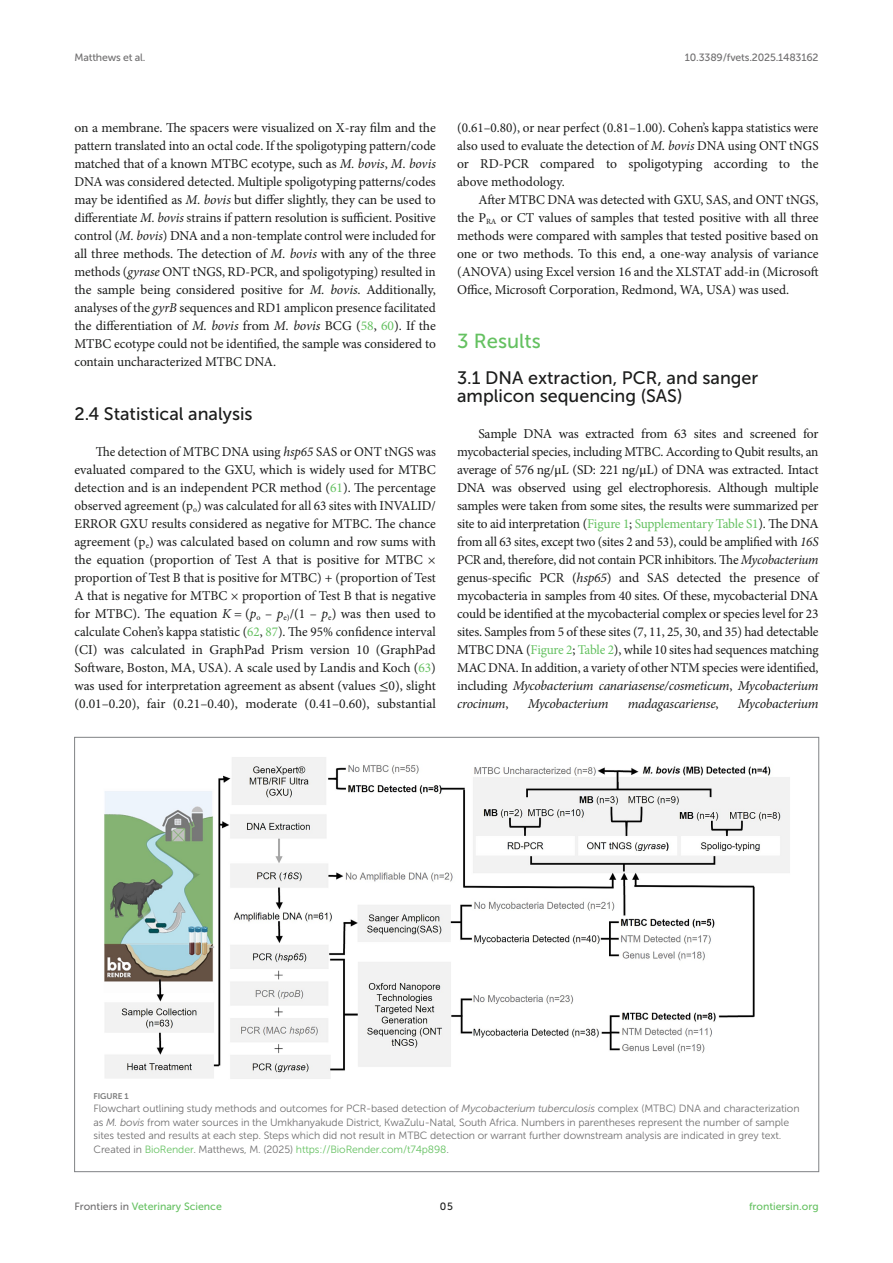
<style>
.page{position:relative;width:893px;height:1263px;background:#fff}
.page>*{position:absolute;margin:0;border:0;box-sizing:border-box;transform-origin:0 0}
.HEAD_1{font:20.25px "Museo Sans 500";color:#65c161}
.HEAD_2_after_HEAD_1{font:18px/18px "Museo Sans 500";color:#1b1c1b}
.HEAD_2{font:18px "Museo Sans 500";color:#1b1c1b}
.TEXT{font:13.5px/18px "Minion Pro";letter-spacing:-.005em;color:#1b1c1b;text-align:justify}
.TEXT-2{font:italic 13.5px "Minion Pro";letter-spacing:-.02em;color:#1b1c1b}
.FIG_LEG{font:10.5px/13.5px "Museo Sans 300";letter-spacing:-.01em;color:#706f70}
.t1{font:10.5px "Museo Sans 500";color:#65c161}
.t2{font:10.5px "Museo Sans 500";letter-spacing:-.015em;color:#706f70}
.t3{font:10.5px "Museo Sans 500";color:#1b1c1b}
.FIG_HD{font:8.25px "Museo Sans 700";letter-spacing:-.01em;color:#7e7f7f}
.s1{font-style:italic}
.s2{color:#65c161}
.s3{font-family:"STIX General"}
.s4{font-style:normal}
.s5{color:#706f70}
</style>
<div class="page">
<img style="left:104px;top:757px;width:686px;height:322px">
<p class="t2" style="left:74px;top:51px;width:73px">Matthews et al.</p>
<p class="t2" style="left:685px;top:51px;width:135px">10.3389/fvets.2025.1483162</p>
<p class="TEXT" style="left:74px;top:119px;width:363px">on a membrane. The spacers were visualized on X-ray film and the pattern translated into an octal code. If the spoligotyping pattern/code matched that of a known MTBC ecotype, such as <span class="s1">M. bovis</span>, <span class="s1">M. bovis </span>DNA was considered detected. Multiple spoligotyping patterns/codes may be identified as <span class="s1">M. bovis</span> but differ slightly, they can be used to differentiate <span class="s1">M. bovis</span> strains if pattern resolution is sufficient. Positive control (<span class="s1">M. bovis</span>) DNA and a non-template control were included for all three methods. The detection of <span class="s1">M. bovis</span> with any of the three methods (<span class="s1">gyrase</span> ONT tNGS, RD-PCR, and spoligotyping) resulted in the sample being considered positive for <span class="s1">M. bovis</span>. Additionally, analyses of the <span class="s1">gyrB</span> sequences and RD1 amplicon presence facilitated the differentiation of <span class="s1">M. bovis</span> from <span class="s1">M. bovis</span> BCG (<span class="s2">58</span>, <span class="s2">60</span>). If the MTBC ecotype could not be identified, the sample was considered to contain uncharacterized MTBC DNA.</p>
<p class="HEAD_2" style="left:74px;top:404px;width:180px">2.4 Statistical analysis</p>
<p class="TEXT" style="left:74px;top:443px;width:363px;text-indent:21px">The detection of MTBC DNA using <span class="s1">hsp65</span> SAS or ONT tNGS was evaluated compared to the GXU, which is widely used for MTBC detection and is an independent PCR method (<span class="s2">61</span>). The percentage observed agreement (p<sub>o</sub>) was calculated for all 63 sites with INVALID/ ERROR GXU results considered as negative for MTBC. The chance agreement (p<sub>e</sub>) was calculated based on column and row sums with the equation (proportion of Test A that is positive for MTBC × proportion of Test B that is positive for MTBC) + (proportion of Test A that is negative for MTBC × proportion of Test B that is negative for MTBC). The equation <span class="s1">K</span> = (<span class="s1">p</span><sub>o</sub> – <span class="s1">p</span><sub>e)</sub>/(1 – <span class="s1">p</span><sub>e</sub>) was then used to calculate Cohen’s kappa statistic (<span class="s2">62</span>, <span class="s2">87</span>). The 95% confidence interval (CI) was calculated in GraphPad Prism version 10 (GraphPad Software, Boston, MA, USA). A scale used by Landis and Koch (<span class="s2">63</span>) was used for interpretation agreement as absent (values <span class="s3">≤</span>0), slight (0.01–0.20), fair (0.21–0.40), moderate (0.41–0.60), substantial</p>
<p class="TEXT" style="left:457px;top:119px;width:363px">(0.61–0.80), or near perfect (0.81–1.00). Cohen’s kappa statistics were also used to evaluate the detection of <span class="s1">M. bovis</span> DNA using ONT tNGS or RD-PCR compared to spoligotyping according to the above methodology.</p>
<p class="TEXT" style="left:457px;top:191px;width:363px;text-indent:21px">After MTBC DNA was detected with GXU, SAS, and ONT tNGS, the P<sub>RA</sub> or CT values of samples that tested positive with all three methods were compared with samples that tested positive based on one or two methods. To this end, a one-way analysis of variance (ANOVA) using Excel version 16 and the XLSTAT add-in (Microsoft Office, Microsoft Corporation, Redmond, WA, USA) was used.</p>
<p class="HEAD_1" style="left:457px;top:330px;width:85px">3 Results</p>
<p class="HEAD_2_after_HEAD_1" style="left:457px;top:369px;width:303px">3.1 DNA extraction, PCR, and sanger amplicon sequencing (SAS)</p>
<p class="TEXT" style="left:457px;top:425px;width:363px;text-indent:21px">Sample DNA was extracted from 63 sites and screened for mycobacterial species, including MTBC. According to Qubit results, an average of 576 ng/<span class="s3">μ</span>L (SD: 221 ng/<span class="s3">μ</span>L) of DNA was extracted. Intact DNA was observed using gel electrophoresis. Although multiple samples were taken from some sites, the results were summarized per site to aid interpretation (<span class="s2">Figure 1</span>; <span class="s2">Supplementary Table S1</span>). The DNA from all 63 sites, except two (sites 2 and 53), could be amplified with <span class="s1">16S </span>PCR and, therefore, did not contain PCR inhibitors. The <span class="s1">Mycobacterium </span>genus-specific PCR (<span class="s1">hsp65</span>) and SAS detected the presence of mycobacteria in samples from 40 sites. Of these, mycobacterial DNA could be identified at the mycobacterial complex or species level for 23 sites. Samples from 5 of these sites (7, 11, 25, 30, and 35) had detectable MTBC DNA (<span class="s2">Figure 2</span>; <span class="s2">Table 2</span>), while 10 sites had sequences matching MAC DNA. In addition, a variety of other NTM species were identified, including <span class="s1">Mycobacterium canariasense/cosmeticum</span>, <span class="s1">Mycobacterium crocinum</span>,</p>
<p class="TEXT-2" style="left:528px;top:694px;width:82px">Mycobacterium</p>
<p class="TEXT-2" style="left:628px;top:694px;width:92px">madagascariense<span class="s4">,</span></p>
<p class="TEXT-2" style="left:738px;top:694px;width:82px">Mycobacterium</p>
<p class="FIG_HD" style="left:94px;top:1091px;width:37px">FIGURE 1</p>
<p class="FIG_LEG" style="left:94px;top:1102px;width:708px">Flowchart outlining study methods and outcomes for PCR-based detection of <span class="s1">Mycobacterium tuberculosis</span> complex (MTBC) DNA and characterization as <span class="s1">M. bovis</span> from water sources in the Umkhanyakude District, KwaZulu-Natal, South Africa. Numbers in parentheses represent the number of sample sites tested and results at each step. Steps which did not result in MTBC detection or warrant further downstream analysis are indicated in grey text.<br>Created in <span class="s2">BioRender</span>. Matthews, M. (2025) <span class="s2">https://BioRender.com/t74p898</span>.</p>
<p class="t1" style="left:74px;top:1200px;width:149px"><span class="s5">Frontiers in</span> Veterinary Science</p>
<p class="t3" style="left:440px;top:1200px;width:14px">05</p>
<p class="t1" style="left:749px;top:1200px;width:71px">frontiersin.org</p>
</div>
